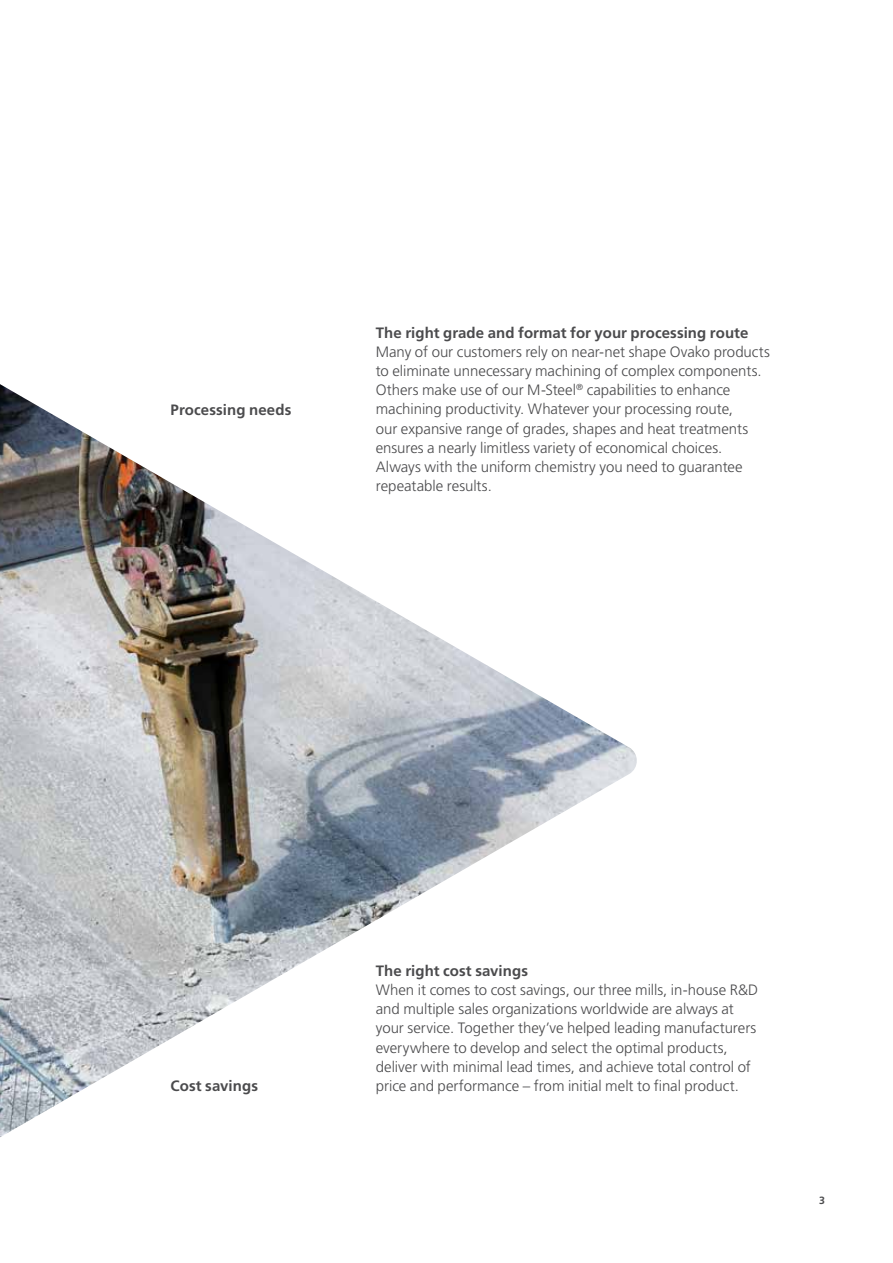
<style>
.page{position:relative;width:893px;height:1263px;background:#fff}
.page>*{position:absolute;margin:0;border:0;box-sizing:border-box;transform-origin:0 0}
.t1{font:300 15px/19.2px "Frutiger LT Std";color:#4b4b4d}
.t2{font:700 15px "Frutiger LT Std";letter-spacing:.005em;color:#4b4b4d}
.t3{font:700 10.5px "Frutiger LT Std";color:#4b4b4d}
</style>
<div class="page">
<img style="left:0;top:384px;width:637px;height:753px">
<p class="t2" style="left:171px;top:401px;width:122px">Processing needs</p>
<p class="t2" style="left:376px;top:324px;width:374px">The right grade and format for your processing route</p>
<p class="t1" style="left:376px;top:342px;width:396px">Many of our customers rely on near-net shape Ovako products to eliminate unnecessary machining of complex components.<br>Others make use of our M-Steel<sup>®</sup> capabilities to enhance machining productivity. Whatever your processing route,<br>our expansive range of grades, shapes and heat treatments ensures a nearly limitless variety of economical choices.<br>Always with the uniform chemistry you need to guarantee repeatable results.</p>
<p class="t2" style="left:171px;top:1077px;width:89px">Cost savings</p>
<p class="t2" style="left:376px;top:962px;width:154px">The right cost savings</p>
<p class="t1" style="left:376px;top:980px;width:384px">When it comes to cost savings, our three mills, in-house R&amp;D and multiple sales organizations worldwide are always at your service. Together they’ve helped leading manufacturers everywhere to develop and select the optimal products, deliver with minimal lead times, and achieve total control of price and performance – from initial melt to final product.</p>
<p class="t3" style="left:819px;top:1194px;width:7px">3</p>
</div>
